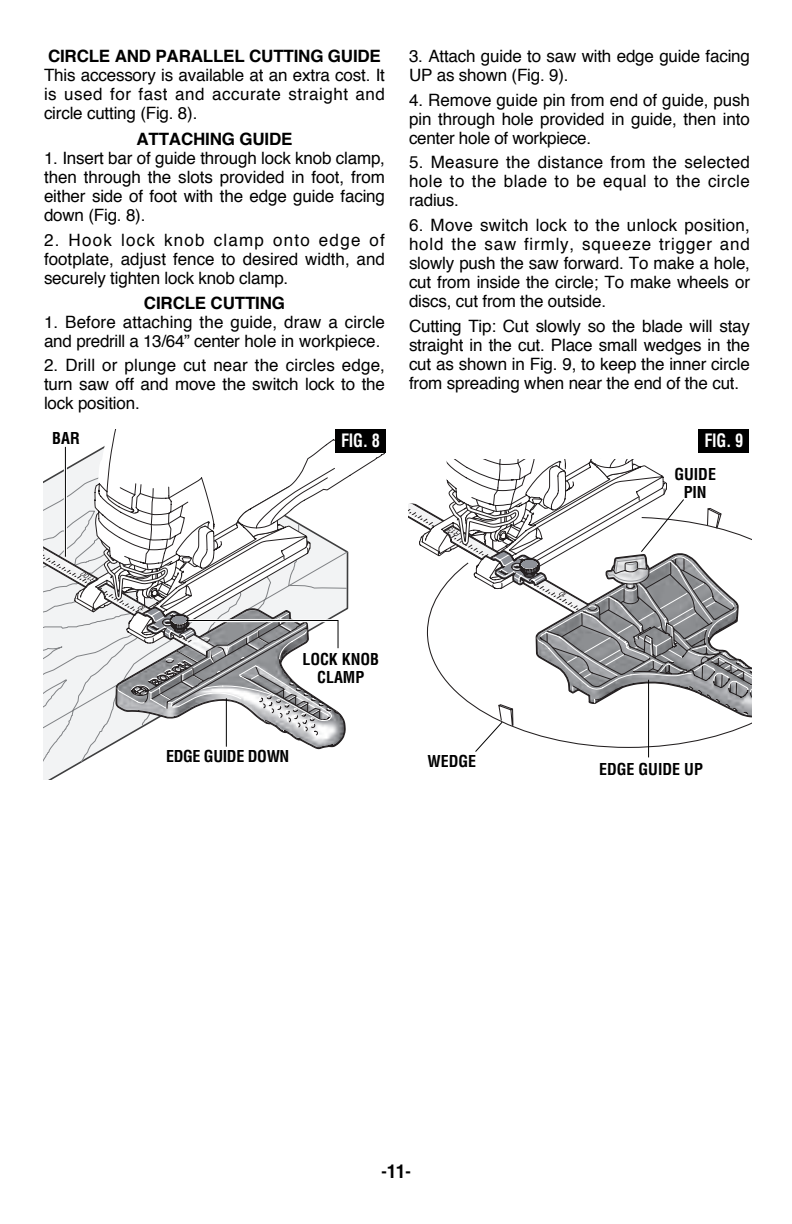
<style>
.page{position:relative;width:792px;height:1224px;background:#fff}
.page>*{position:absolute;margin:0;border:0;box-sizing:border-box;transform-origin:0 0}
.t1{font:700 condensed 18px "Helvetica";letter-spacing:-.015em;color:#fff;scale:.9 1}
.t2{font:700 condensed 18px "Helvetica";color:#000}
.t3{font:17px/19px "Helvetica";letter-spacing:-.01em;color:#000;text-align:justify}
.t4{font:700 17px "Helvetica";letter-spacing:-.01em;color:#000}
.t5{font:700 condensed 16px/18px "Helvetica";color:#000;text-align:center}
.t6{font:700 condensed 16px "Helvetica";letter-spacing:-.02em;color:#000}
</style>
<div class="page">
<svg style="left:43px;top:757px;width:48px;height:22px"></svg>
<div style="left:335px;top:429px;width:51px;height:24px;background:#000"></div>
<svg style="left:43px;top:429px;width:341px;height:328px"></svg>
<hr style="left:648px;top:680px;width:1px;height:77px;background:#000">
<svg style="left:408px;top:459px;width:343px;height:294px"></svg>
<div style="left:698px;top:429px;width:51px;height:24px;background:#000"></div>
<p class="t4" style="left:48px;top:49px;width:334px">CIRCLE AND PARALLEL CUTTING GUIDE</p>
<p class="t3" style="left:44px;top:67px;width:343px">This accessory is available at an extra cost. It is used for fast and accurate straight and circle cutting (Fig. 8).</p>
<p class="t4" style="left:136px;top:132px;width:158px">ATTACHING GUIDE</p>
<p class="t3" style="left:44px;top:150px;width:343px">1. Insert bar of guide through lock knob clamp, then through the slots provided in foot, from either side of foot with the edge guide facing down (Fig. 8).</p>
<p class="t3" style="left:44px;top:232px;width:343px">2. Hook lock knob clamp onto edge of footplate, adjust fence to desired width, and securely tighten lock knob clamp.</p>
<p class="t4" style="left:144px;top:296px;width:143px">CIRCLE CUTTING</p>
<p class="t3" style="left:44px;top:314px;width:342px">1. Before attaching the guide, draw a circle and predrill a 13/64” center hole in workpiece.</p>
<p class="t3" style="left:44px;top:357px;width:343px">2. Drill or plunge cut near the circles edge, turn saw off and move the switch lock to the lock position.</p>
<p class="t3" style="left:409px;top:48px;width:342px">3. Attach guide to saw with edge guide facing<br>UP as shown (Fig. 9).</p>
<p class="t3" style="left:409px;top:92px;width:342px">4. Remove guide pin from end of guide, push pin through hole provided in guide, then into center hole of workpiece.</p>
<p class="t3" style="left:409px;top:154px;width:342px">5. Measure the distance from the selected hole to the blade to be equal to the circle radius.</p>
<p class="t3" style="left:409px;top:217px;width:343px">6. Move switch lock to the unlock position, hold the saw firmly, squeeze trigger and slowly push the saw forward. To make a hole, cut from inside the circle; To make wheels or discs, cut from the outside.</p>
<p class="t3" style="left:409px;top:318px;width:343px">Cutting Tip: Cut slowly so the blade will stay straight in the cut. Place small wedges in the cut as shown in Fig. 9, to keep the inner circle from spreading when near the end of the cut.</p>
<p class="t5" style="left:52px;top:430px;width:29px">BAR</p>
<p class="t1" style="left:341px;top:430px;width:45px">FIG. 8</p>
<p class="t1" style="left:704px;top:430px;width:45px">FIG. 9</p>
<p class="t5" style="left:674px;top:465px;width:43px">GUIDE<br>PIN</p>
<p class="t5" style="left:302px;top:651px;width:78px">LOCK KNOB<br>CLAMP</p>
<p class="t6" style="left:166px;top:747px;width:125px">EDGE GUIDE DOWN</p>
<p class="t5" style="left:427px;top:752px;width:50px">WEDGE</p>
<p class="t5" style="left:599px;top:760px;width:105px">EDGE GUIDE UP</p>
<p class="t2" style="left:381px;top:1161px;width:31px">-11-</p>
</div>
